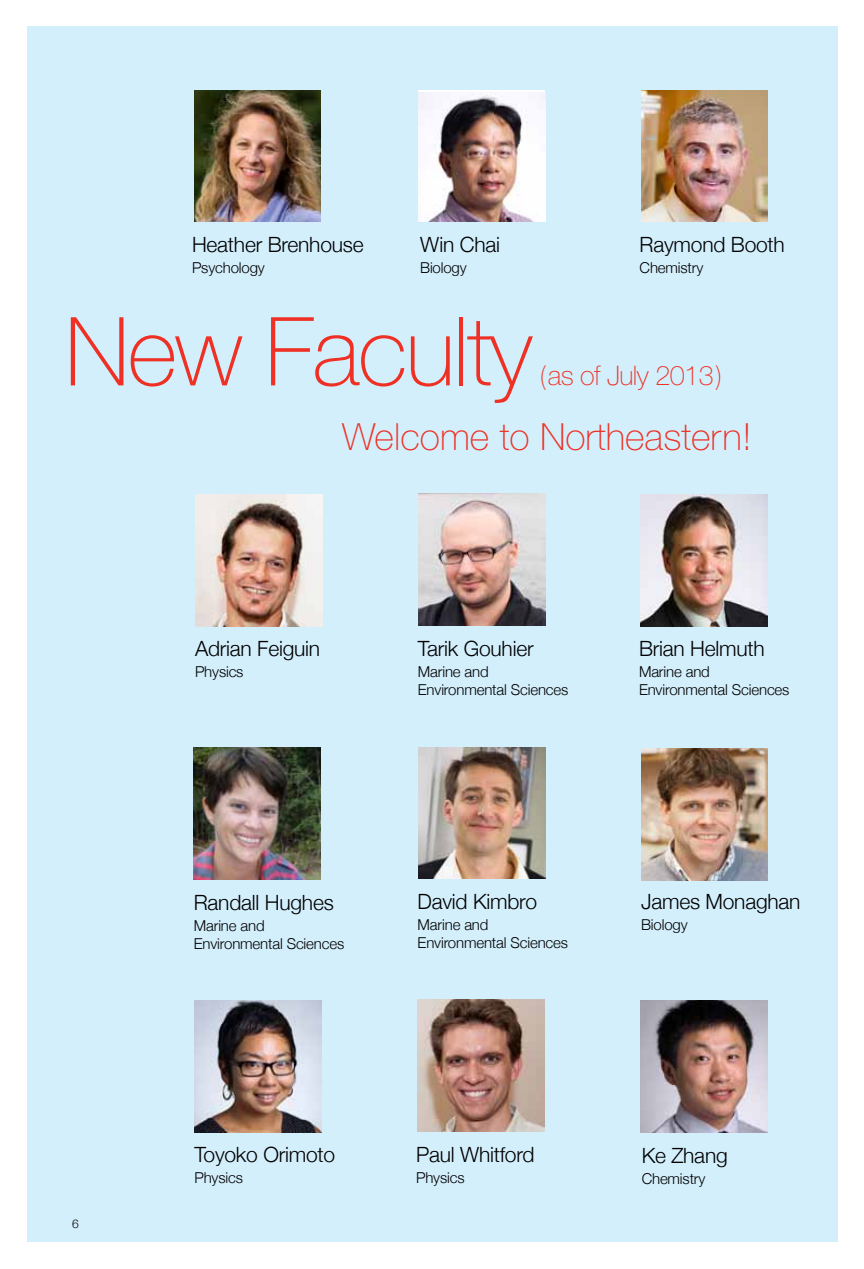
<style>
.page{position:relative;width:864px;height:1269px;background:#fff}
.page>*{position:absolute;margin:0;border:0;box-sizing:border-box;transform-origin:0 0}
.t1{font:100 95.4px "Helvetica Neue";letter-spacing:-.02em;color:#ee3124}
.t2{font:100 37.5px "Helvetica Neue";color:#ee3124}
.t3{font:100 27px "Helvetica Neue";letter-spacing:-.02em;color:#ee3124}
.t4{font:300 21px "Helvetica Neue";letter-spacing:-.01em;color:#000}
.t5{font:300 15px/18px "Helvetica Neue";letter-spacing:-.01em;color:#000}
.t6{font:300 12px "Helvetica Neue";color:#000}
</style>
<div class="page">
<div style="left:27px;top:26px;width:811px;height:1216px;background:#d4effc"></div>
<img style="left:419px;top:92px;width:126px;height:130px">
<img style="left:419px;top:494px;width:126px;height:132px">
<img style="left:641px;top:748px;width:127px;height:132px">
<img style="left:641px;top:494px;width:126px;height:132px">
<img style="left:641px;top:90px;width:127px;height:132px">
<img style="left:194px;top:747px;width:126px;height:132px">
<img style="left:419px;top:747px;width:126px;height:132px">
<img style="left:195px;top:1000px;width:126px;height:132px">
<img style="left:641px;top:1000px;width:126px;height:132px">
<img style="left:417px;top:1000px;width:127px;height:132px">
<img style="left:196px;top:494px;width:126px;height:132px">
<img style="left:194px;top:90px;width:127px;height:132px">
<h3 class="t4" style="left:192px;top:231px;width:173px">Heather Brenhouse</h3>
<p class="t5" style="left:192px;top:258px;width:74px">Psychology</p>
<h3 class="t4" style="left:420px;top:231px;width:81px">Win Chai</h3>
<p class="t5" style="left:420px;top:258px;width:48px">Biology</p>
<h3 class="t4" style="left:640px;top:232px;width:147px">Raymond Booth</h3>
<p class="t5" style="left:640px;top:259px;width:65px">Chemistry</p>
<h1 class="t1" style="left:65px;top:297px;width:469px">New Faculty</h1>
<h3 class="t3" style="left:540px;top:360px;width:184px">(as of July 2013)</h3>
<h2 class="t2" style="left:342px;top:415px;width:411px">Welcome to Northeastern!</h2>
<p class="t6" style="left:72px;top:1217px;width:8px">6</p>
<h3 class="t4" style="left:195px;top:636px;width:127px">Adrian Feiguin</h3>
<p class="t5" style="left:195px;top:663px;width:50px">Physics</p>
<h3 class="t4" style="left:418px;top:636px;width:117px">Tarik Gouhier</h3>
<p class="t5" style="left:418px;top:663px;width:152px">Marine and<br>Environmental Sciences</p>
<h3 class="t4" style="left:639px;top:636px;width:127px">Brian Helmuth</h3>
<p class="t5" style="left:639px;top:662px;width:152px">Marine and<br>Environmental Sciences</p>
<h3 class="t4" style="left:194px;top:889px;width:142px">Randall Hughes</h3>
<p class="t5" style="left:194px;top:916px;width:152px">Marine and<br>Environmental Sciences</p>
<h3 class="t4" style="left:418px;top:888px;width:121px">David Kimbro</h3>
<p class="t5" style="left:418px;top:915px;width:152px">Marine and<br>Environmental Sciences</p>
<h3 class="t4" style="left:641px;top:889px;width:161px">James Monaghan</h3>
<p class="t5" style="left:641px;top:915px;width:48px">Biology</p>
<h3 class="t4" style="left:194px;top:1142px;width:142px">Toyoko Orimoto</h3>
<p class="t5" style="left:194px;top:1168px;width:50px">Physics</p>
<h3 class="t4" style="left:416px;top:1142px;width:120px">Paul Whitford</h3>
<p class="t5" style="left:416px;top:1169px;width:50px">Physics</p>
<h3 class="t4" style="left:642px;top:1142px;width:88px">Ke Zhang</h3>
<p class="t5" style="left:642px;top:1169px;width:65px">Chemistry</p>
</div>
